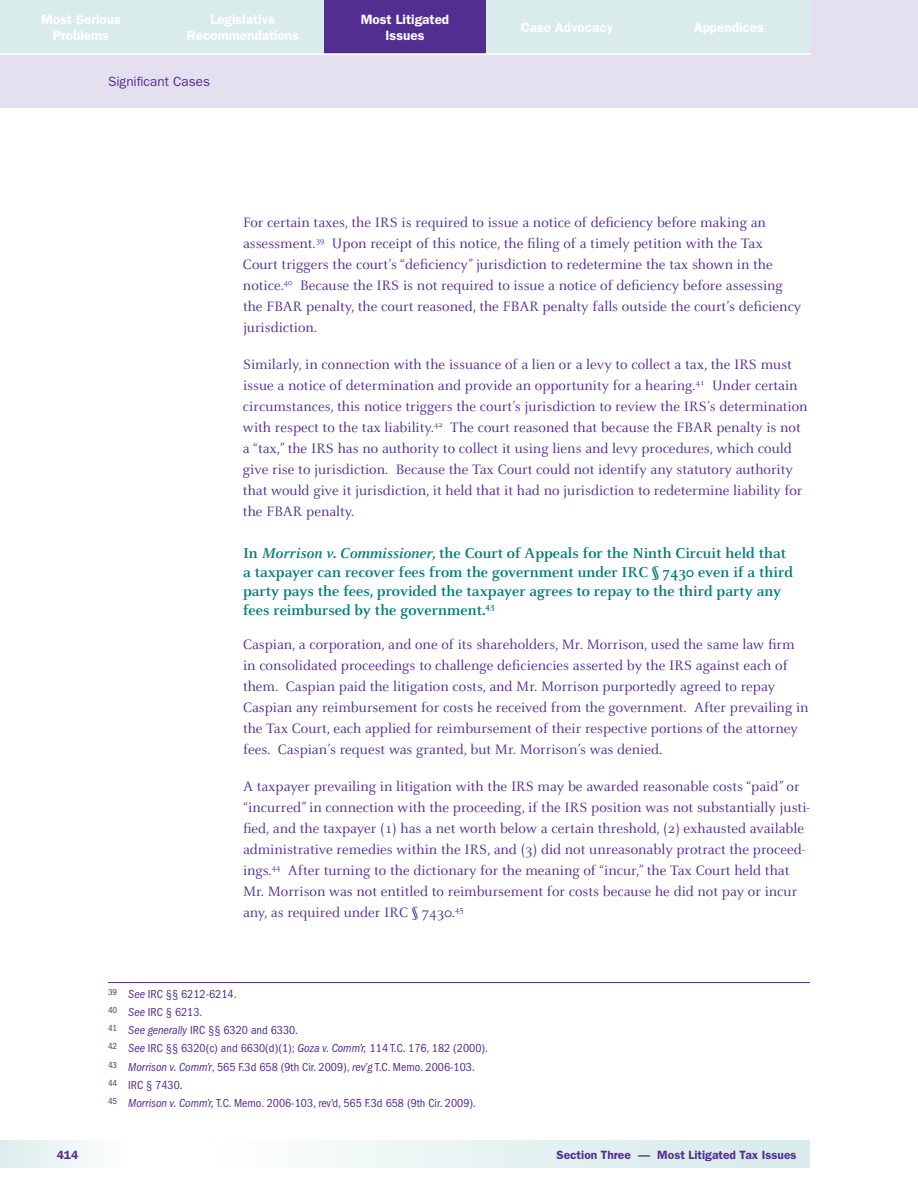
<style>
.page{position:relative;width:918px;height:1188px;background:#fff}
.page>*{position:absolute;margin:0;border:0;box-sizing:border-box;transform-origin:0 0}
.t1{font:700 15.75px/18.9px "Celeste";color:#007e7a}
.t2{font:15px/21px "Celeste";color:#522e91}
.t3{font:600 13.5px/16.5px "Franklin Gothic";color:#fff;text-align:center}
.t4{font:13.5px "Franklin Gothic";color:#522e91}
.t5{font:condensed 12px/18.3px "Franklin Gothic";color:#522e91}
.t6{font:600 12px "Franklin Gothic";color:#522e91}
.s1{font-style:italic}
</style>
<div class="page">
<div style="left:0;top:0;width:918px;height:108px;background:#e5e0ef"></div>
<svg style="left:324px;top:1141px;width:486px;height:27px;background:#e3f1f0"></svg>
<div style="left:0;top:1141px;width:148px;height:27px;background:linear-gradient(to right,#ddeeed,#fff)"></div>
<div style="left:0;top:0;width:162px;height:54px;background:#d9eceb"></div>
<div style="left:162px;top:0;width:162px;height:54px;background:#d9eceb"></div>
<div style="left:324px;top:0;width:162px;height:54px;background:#522e91"></div>
<div style="left:648px;top:0;width:162px;height:54px;background:#d9eceb"></div>
<div style="left:486px;top:0;width:162px;height:54px;background:#d9eceb"></div>
<hr style="left:0;top:53px;width:810px;height:2px;background:#fff">
<hr style="left:108px;top:982px;width:702px;height:1px;background:#522e91">
<p class="t3" style="left:41px;top:11px;width:81px">Most Serious<br>Problems</p>
<p class="t3" style="left:361px;top:11px;width:90px">Most Litigated<br>Issues</p>
<p class="t3" style="left:521px;top:19px;width:94px">Case Advocacy</p>
<p class="t3" style="left:694px;top:19px;width:71px">Appendices</p>
<p class="t3" style="left:187px;top:11px;width:114px">Legislative<br>Recommendations</p>
<p class="t4" style="left:108px;top:74px;width:104px">Significant Cases</p>
<p class="t2" style="left:243px;top:212px;width:560px">For certain taxes, the IRS is required to issue a notice of deficiency before making an assessment.<sup>39</sup> Upon receipt of this notice, the filing of a timely petition with the Tax<br>Court triggers the court’s “deficiency” jurisdiction to redetermine the tax shown in the notice.<sup>40</sup> Because the IRS is not required to issue a notice of deficiency before assessing the FBAR penalty, the court reasoned, the FBAR penalty falls outside the court’s deficiency jurisdiction.</p>
<p class="t2" style="left:243px;top:354px;width:566px">Similarly, in connection with the issuance of a lien or a levy to collect a tax, the IRS must issue a notice of determination and provide an opportunity for a hearing.<sup>41</sup> Under certain circumstances, this notice triggers the court’s jurisdiction to review the IRS’s determination with respect to the tax liability.<sup>42</sup> The court reasoned that because the FBAR penalty is not a “tax,” the IRS has no authority to collect it using liens and levy procedures, which could give rise to jurisdiction. Because the Tax Court could not identify any statutory authority that would give it jurisdiction, it held that it had no jurisdiction to redetermine liability for the FBAR penalty.</p>
<p class="t1" style="left:243px;top:544px;width:552px">In <span class="s1">Morrison v. Commissioner,</span> the Court of Appeals for the Ninth Circuit held that a taxpayer can recover fees from the government under IRC § 7430 even if a third party pays the fees, provided the taxpayer agrees to repay to the third party any fees reimbursed by the government.<sup>43</sup></p>
<p class="t2" style="left:243px;top:634px;width:567px">Caspian, a corporation, and one of its shareholders, Mr. Morrison, used the same law firm in consolidated proceedings to challenge deficiencies asserted by the IRS against each of them. Caspian paid the litigation costs, and Mr. Morrison purportedly agreed to repay Caspian any reimbursement for costs he received from the government. After prevailing in the Tax Court, each applied for reimbursement of their respective portions of the attorney fees. Caspian’s request was granted, but Mr. Morrison’s was denied.</p>
<p class="t2" style="left:243px;top:777px;width:569px">A taxpayer prevailing in litigation with the IRS may be awarded reasonable costs “paid” or “incurred” in connection with the proceeding, if the IRS position was not substantially justi&shy;fied, and the taxpayer (1) has a net worth below a certain threshold, (2) exhausted available administrative remedies within the IRS, and (3) did not unreasonably protract the proceed&shy;ings.<sup>44</sup> After turning to the dictionary for the meaning of “incur,” the Tax Court held that Mr. Morrison was not entitled to reimbursement for costs because he did not pay or incur any, as required under IRC § 7430.<sup>45</sup></p>
<p class="t5" style="left:108px;top:985px;width:382px"><sup>39</sup> <span class="s1">See</span> IRC §§ 6212-6214.<br><sup>40</sup> <span class="s1">See</span> IRC § 6213.<br><sup>41</sup> <span class="s1">See generally</span> IRC §§ 6320 and 6330.<br><sup>42</sup> <span class="s1">See</span> IRC §§ 6320(c) and 6630(d)(1); <span class="s1">Goza v. Comm’r,</span> 114 T.C. 176, 182 (2000).<br><sup>43</sup> <span class="s1">Morrison v. Comm’r</span>, 565 F.3d 658 (9th Cir. 2009), <span class="s1">rev’g</span> T.C. Memo. 2006-103.<br><sup>44</sup> IRC § 7430.<br><sup>45</sup> <span class="s1">Morrison v. Comm’r,</span> T.C. Memo. 2006-103, rev’d, 565 F.3d 658 (9th Cir. 2009).</p>
<p class="t6" style="left:57px;top:1148px;width:23px">414</p>
<p class="t6" style="left:557px;top:1148px;width:242px">Section Three — Most Litigated Tax Issues</p>
</div>
